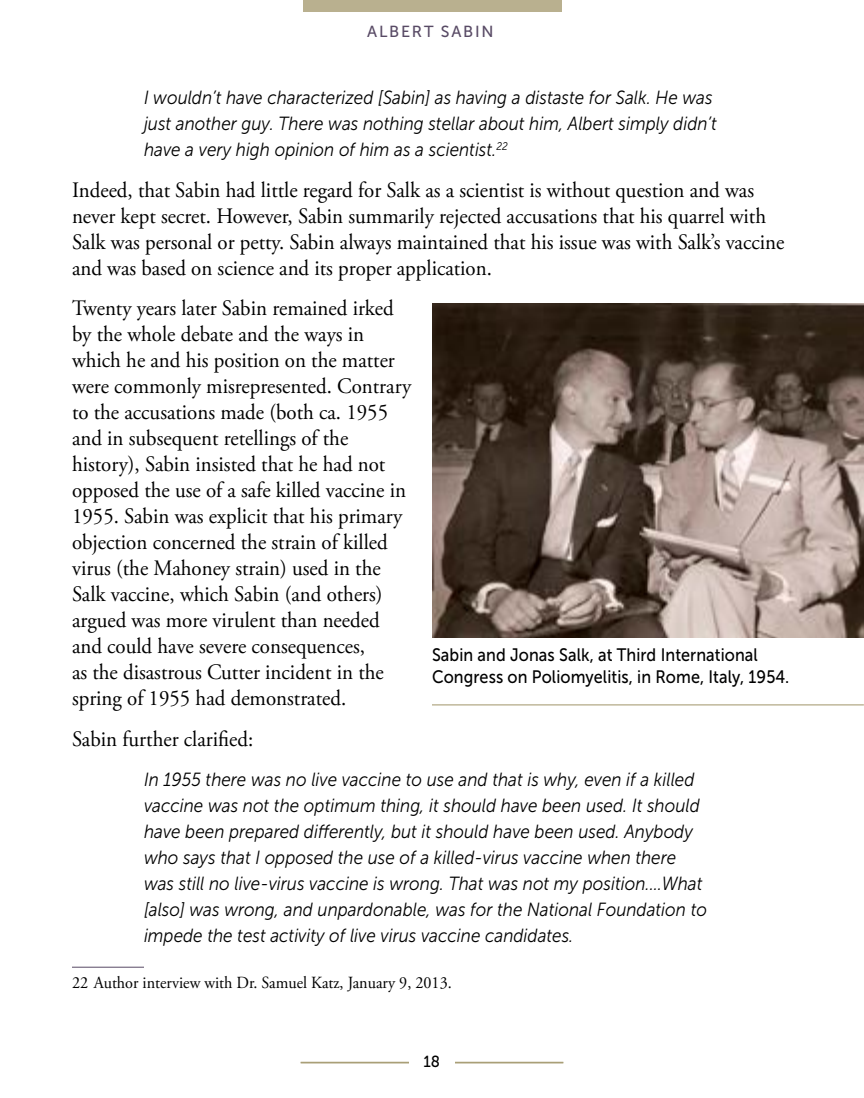
<style>
.page{position:relative;width:864px;height:1098px;background:#fff}
.page>*{position:absolute;margin:0;border:0;box-sizing:border-box;transform-origin:0 0}
.t1{font:22px/26px "Adobe Garamond Pro";color:#000001;scale:.95 1}
.t2{font:italic 19px/26px "Museo Sans 300";color:#000001;scale:.9 1}
.t3{font:18px/22px "Museo Sans 500";letter-spacing:.005em;color:#000001;scale:.9 1}
.t4{font:17px "Adobe Garamond Pro";color:#000001;scale:.95 1}
.t5{font:16px "Museo Sans 500";letter-spacing:.115em;color:#584a65}
.t6{font:16px "Museo Sans 500";color:#000001;scale:.95 1}
</style>
<div class="page">
<hr style="left:301px;top:1062px;width:262px;height:1px;background:#a09569">
<hr style="left:301px;top:1063px;width:262px;height:1px;background:#a09569">
<div style="left:409px;top:1055px;width:45px;height:27px;background:#fff"></div>
<div style="left:303px;top:0;width:258px;height:12px;background:#b9b08f"></div>
<hr style="left:72px;top:967px;width:72px;height:1px;background:#584a65">
<hr style="left:432px;top:705px;width:432px;height:1px;background:#a09569">
<img style="left:432px;top:303px;width:432px;height:335px">
<p class="t5" style="left:367px;top:23px;width:128px">ALBERT SABIN</p>
<p class="t2" style="left:144px;top:85px;width:638px">I wouldn’t have characterized [Sabin] as having a distaste for Salk. He was just another guy. There was nothing stellar about him, Albert simply didn’t have a very high opinion of him as a scientist.<sup>22</sup></p>
<p class="t1" style="left:72px;top:177px;width:751px">Indeed, that Sabin had little regard for Salk as a scientist is without question and was never kept secret. However, Sabin summarily rejected accusations that his quarrel with Salk was personal or petty. Sabin always maintained that his issue was with Salk’s vaccine and was based on science and its proper application.</p>
<p class="t1" style="left:72px;top:296px;width:359px">Twenty years later Sabin remained irked by the whole debate and the ways in which he and his position on the matter were commonly misrepresented. Contrary to the accusations made (both ca. 1955 and in subsequent retellings of the history), Sabin insisted that he had not opposed the use of a safe killed vaccine in 1955. Sabin was explicit that his primary objection concerned the strain of killed virus (the Mahoney strain) used in the Salk vaccine, which Sabin (and others) argued was more virulent than needed and could have severe consequences,<br>as the disastrous Cutter incident in the spring of 1955 had demonstrated.</p>
<p class="t1" style="left:72px;top:726px;width:192px">Sabin further clarified:</p>
<p class="t2" style="left:144px;top:766px;width:627px">In 1955 there was no live vaccine to use and that is why, even if a killed vaccine was not the optimum thing, it should have been used. It should have been prepared differently, but it should have been used. Anybody who says that I opposed the use of a killed-virus vaccine when there was still no live-virus vaccine is wrong. That was not my position.…What [also] was wrong, and unpardonable, was for the National Foundation to impede the test activity of live virus vaccine candidates.</p>
<p class="t4" style="left:72px;top:973px;width:401px">22 Author interview with Dr. Samuel Katz, January 9, 2013.</p>
<p class="t3" style="left:432px;top:644px;width:398px">Sabin and Jonas Salk, at Third International<br>Congress on Poliomyelitis, in Rome, Italy, 1954.</p>
<p class="t6" style="left:423px;top:1052px;width:19px">18</p>
</div>
